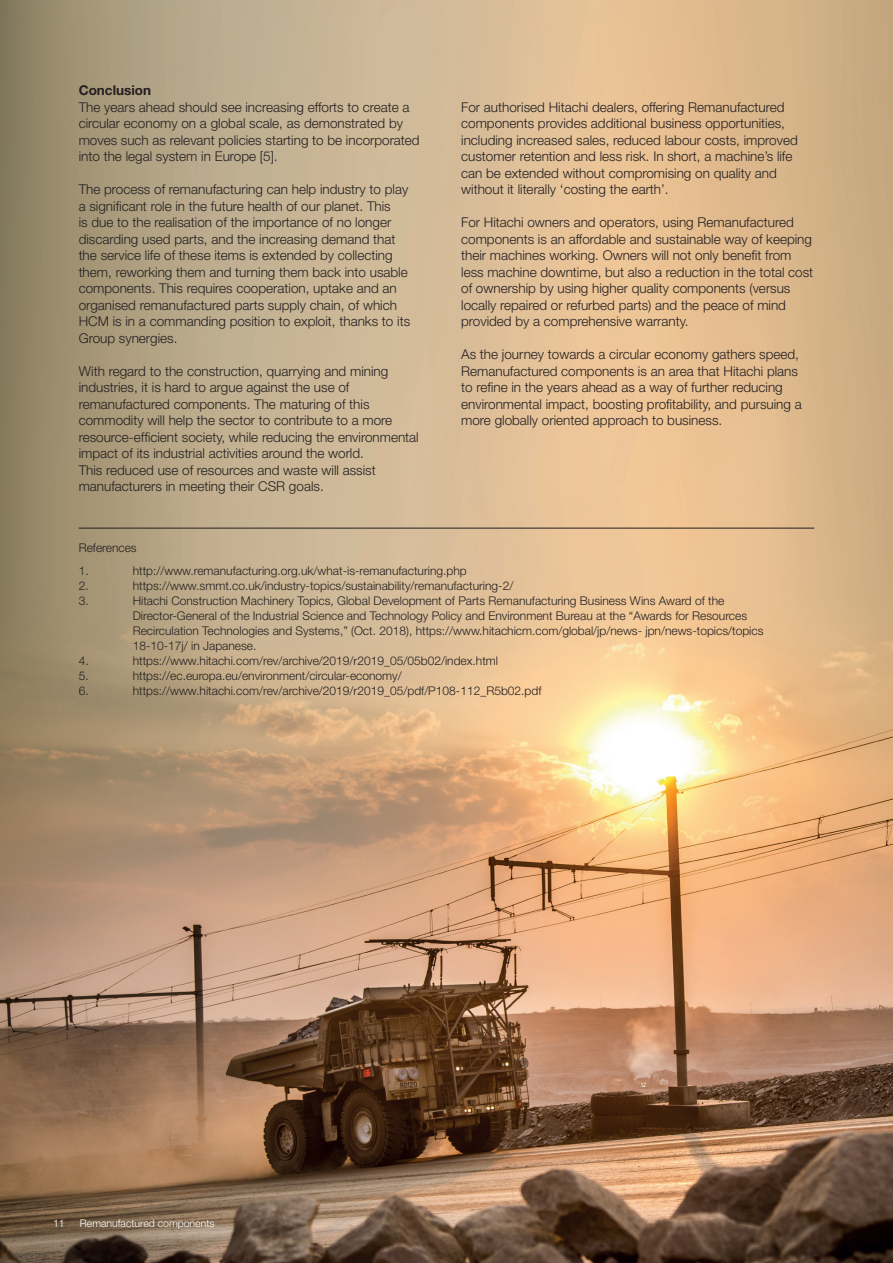
<style>
.page{position:relative;width:893px;height:1263px;background:#fff}
.page>*{position:absolute;margin:0;border:0;box-sizing:border-box;transform-origin:0 0}
.t1{font:300 13.5px/16.5px "Helvetica Neue LT Pro";color:#231f20}
.t2{font:700 13.5px "Helvetica Neue LT Pro";color:#231f20}
.t3{font:300 12px/15px "Helvetica Neue LT Pro";color:#231f20}
.t4{font:300 10.5px "Helvetica Neue LT Pro";color:#fff}
</style>
<div class="page">
<img style="left:0;top:0;width:893px;height:1263px">
<hr style="left:79px;top:528px;width:735px;height:1px;background:#231f20">
<p class="t2" style="left:79px;top:82px;width:74px">Conclusion</p>
<p class="t1" style="left:79px;top:99px;width:343px">The years ahead should see increasing efforts to create a circular economy on a global scale, as demonstrated by moves such as relevant policies starting to be incorporated into the legal system in Europe [5].</p>
<p class="t1" style="left:79px;top:181px;width:333px">The process of remanufacturing can help industry to play a significant role in the future health of our planet. This<br>is due to the realisation of the importance of no longer discarding used parts, and the increasing demand that the service life of these items is extended by collecting them, reworking them and turning them back into usable components. This requires cooperation, uptake and an organised remanufactured parts supply chain, of which HCM is in a commanding position to exploit, thanks to its Group synergies.</p>
<p class="t1" style="left:79px;top:363px;width:342px">With regard to the construction, quarrying and mining industries, it is hard to argue against the use of remanufactured components. The maturing of this commodity will help the sector to contribute to a more resource-efficient society, while reducing the environmental impact of its industrial activities around the world.<br>This reduced use of resources and waste will assist manufacturers in meeting their CSR goals.</p>
<p class="t1" style="left:461px;top:99px;width:338px">For authorised Hitachi dealers, offering Remanufactured components provides additional business opportunities, including increased sales, reduced labour costs, improved customer retention and less risk. In short, a machine’s life can be extended without compromising on quality and without it literally ‘costing the earth’.</p>
<p class="t1" style="left:461px;top:214px;width:354px">For Hitachi owners and operators, using Remanufactured components is an affordable and sustainable way of keeping their machines working. Owners will not only benefit from less machine downtime, but also a reduction in the total cost of ownership by using higher quality components (versus locally repaired or refurbed parts) and the peace of mind provided by a comprehensive warranty.</p>
<p class="t1" style="left:461px;top:346px;width:342px">As the journey towards a circular economy gathers speed, Remanufactured components is an area that Hitachi plans to refine in the years ahead as a way of further reducing environmental impact, boosting profitability, and pursuing a more globally oriented approach to business.</p>
<p class="t3" style="left:79px;top:540px;width:60px">References</p>
<p class="t3" style="left:79px;top:563px;width:12px">1.</p>
<p class="t3" style="left:133px;top:563px;width:336px">http://www.remanufacturing.org.uk/what-is-remanufacturing.php</p>
<p class="t3" style="left:79px;top:578px;width:12px">2.</p>
<p class="t3" style="left:133px;top:578px;width:382px">https://www.smmt.co.uk/industry-topics/sustainability/remanufacturing-2/</p>
<p class="t3" style="left:79px;top:593px;width:12px">3.</p>
<p class="t3" style="left:133px;top:593px;width:632px">Hitachi Construction Machinery Topics, Global Development of Parts Remanufacturing Business Wins Award of the Director-General of the Industrial Science and Technology Policy and Environment Bureau at the “Awards for Resources Recirculation Technologies and Systems,” (Oct. 2018), https://www.hitachicm.com/global/jp/news- jpn/news-topics/topics 18-10-17j/ in Japanese.</p>
<p class="t3" style="left:79px;top:653px;width:12px">4.</p>
<p class="t3" style="left:133px;top:653px;width:367px">https://www.hitachi.com/rev/archive/2019/r2019_05/05b02/index.html</p>
<p class="t3" style="left:79px;top:668px;width:12px">5.</p>
<p class="t3" style="left:133px;top:668px;width:271px">https://ec.europa.eu/environment/circular-economy/</p>
<p class="t3" style="left:79px;top:683px;width:12px">6.</p>
<p class="t3" style="left:133px;top:683px;width:410px">https://www.hitachi.com/rev/archive/2019/r2019_05/pdf/P108-112_R5b02.pdf</p>
<p class="t4" style="left:53px;top:1217px;width:13px">11</p>
<p class="t4" style="left:80px;top:1217px;width:136px">Remanufactured components</p>
</div>
